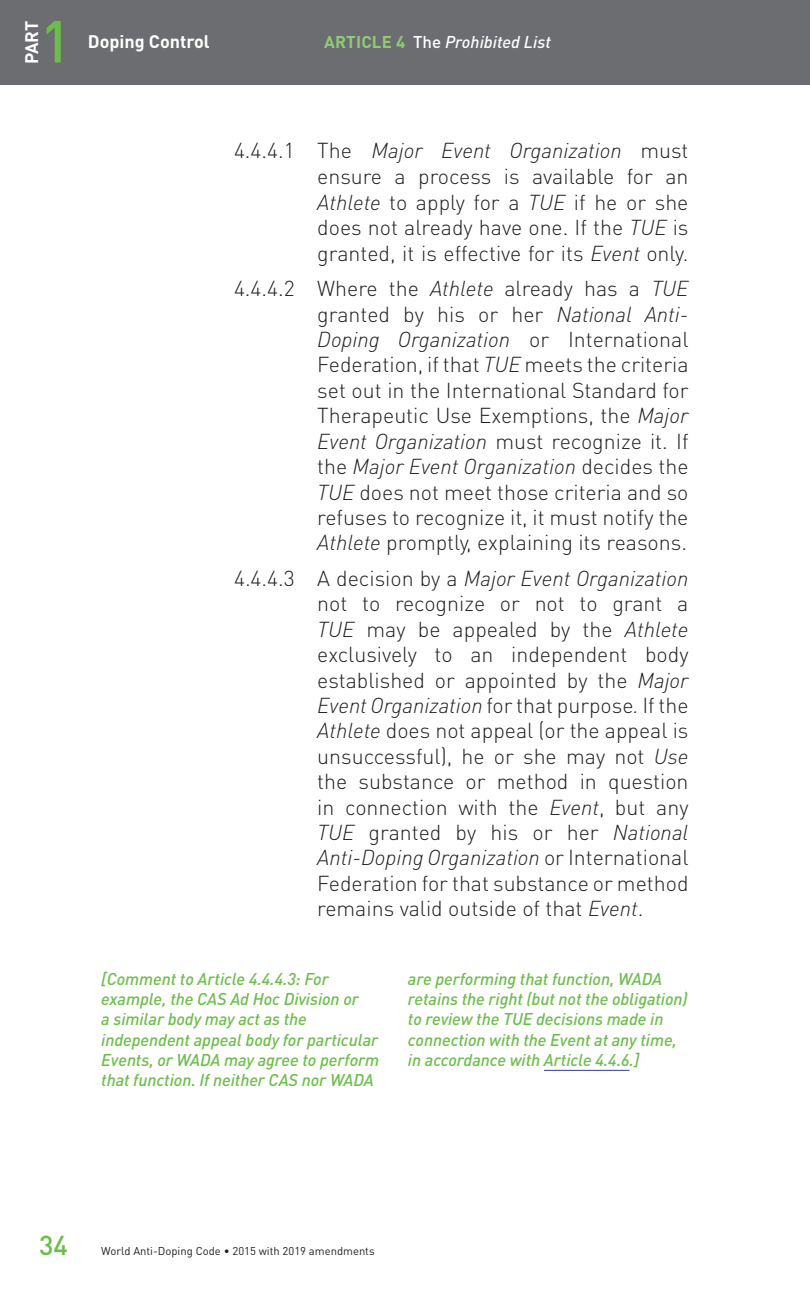
<style>
.page{position:relative;width:810px;height:1296px;background:#fff}
.page>*{position:absolute;margin:0;border:0;box-sizing:border-box;transform-origin:0 0}
.t1{font:500 58.5px "DINOT";color:#6cbe4b}
.t2{font:500 27px "DINOT";color:#6cbe4b}
.t3{font:300 21.38px/25.4px "DINOT";color:#231f20;text-align:justify}
.t4{font:700 18px "DINOT";color:#fff}
.t5{font:italic 500 16.88px/20.2px "DINOT";letter-spacing:-.005em;color:#6cbe4b}
.t6{font:italic 500 16.88px "DINOT";color:#fff}
.t7{font:11.25px "DINOT";color:#231f20}
.s1{font-weight:700;font-style:normal;color:#90cb74}
.s2{font-style:normal}
.s3{font-style:italic}
</style>
<div class="page">
<div style="left:0;top:0;width:810px;height:85px;background:#6c6d70"></div>
<hr style="left:544px;top:1070px;width:86px;height:1px;background:#4553a3">
<p class="t4" style="left:20px;top:64px;width:45px;rotate:-90deg">PART</p>
<h1 class="t1" style="left:40px;top:2px;width:33px">1</h1>
<p class="t4" style="left:88px;top:29px;width:123px">Doping Control</p>
<p class="t6" style="left:324px;top:30px;width:228px"><span class="s1">ARTICLE 4</span> <span class="s2">The</span> Prohibited List</p>
<p class="t3" style="left:317px;top:137px;width:373px;text-indent:-83px">4.4.4.1 The <span class="s3">Major Event Organization</span> must ensure a process is available for an <span class="s3">Athlete</span> to apply for a <span class="s3">TUE</span> if he or she does not already have one. If the <span class="s3">TUE</span> is granted, it is effective for its <span class="s3">Event</span> only.</p>
<p class="t3" style="left:317px;top:275px;width:373px;text-indent:-83px">4.4.4.2 Where the <span class="s3">Athlete</span> already has a <span class="s3">TUE </span>granted by his or her <span class="s3">National Anti-Doping Organization</span> or International Federation, if that <span class="s3">TUE</span> meets the criteria set out in the International Standard for Therapeutic Use Exemptions, the <span class="s3">Major Event Organization</span> must recognize it. If the <span class="s3">Major Event Organization</span> decides the <span class="s3">TUE</span> does not meet those criteria and so refuses to recognize it, it must notify the <span class="s3">Athlete</span> promptly, explaining its reasons.</p>
<p class="t3" style="left:317px;top:565px;width:373px;text-indent:-83px">4.4.4.3 A decision by a <span class="s3">Major Event Organization </span>not to recognize or not to grant a <span class="s3">TUE</span> may be appealed by the <span class="s3">Athlete </span>exclusively to an independent body established or appointed by the <span class="s3">Major Event Organization</span> for that purpose<span class="s3">.</span> If the <span class="s3">Athlete</span> does not appeal (or the appeal is unsuccessful), he or she may not <span class="s3">Use </span>the substance or method in question in connection with the <span class="s3">Event</span>, but any <span class="s3">TUE</span> granted by his or her <span class="s3">National Anti-Doping Organization</span> or International Federation for that substance or method remains valid outside of that <span class="s3">Event</span>.</p>
<p class="t5" style="left:101px;top:968px;width:279px">[Comment to Article 4.4.4.3: For example, the CAS Ad Hoc Division or<br>a similar body may act as the independent appeal body for particular Events, or WADA may agree to perform that function. If neither CAS nor WADA</p>
<p class="t5" style="left:408px;top:968px;width:281px">are performing that function, WADA retains the right (but not the obligation) to review the TUE decisions made in connection with the Event at any time, in accordance with Article 4.4.6.]</p>
<p class="t2" style="left:39px;top:1227px;width:30px">34</p>
<p class="t7" style="left:101px;top:1243px;width:275px">World Anti-Doping Code • 2015 with 2019 amendments</p>
</div>
